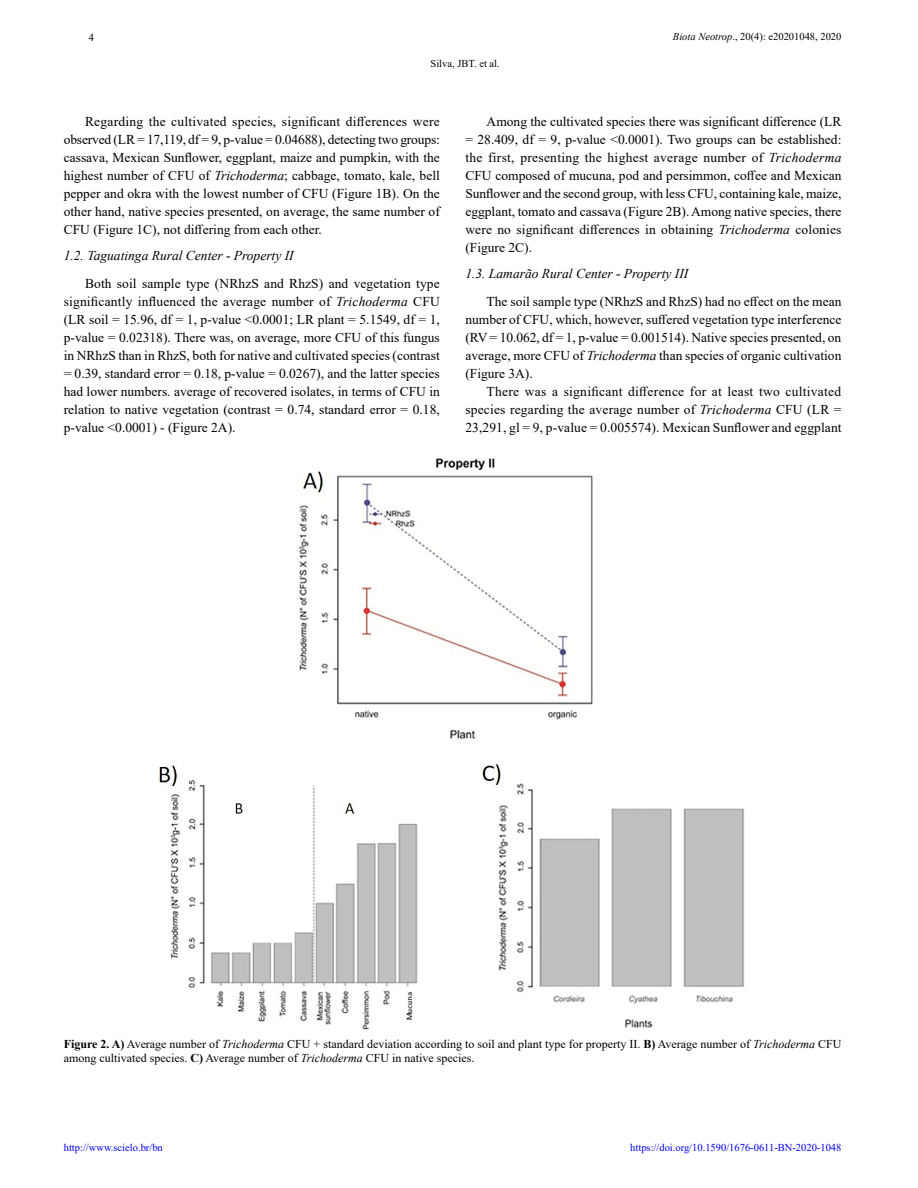
<style>
.page{position:relative;width:918px;height:1188px;background:#fff}
.page>*{position:absolute;margin:0;border:0;box-sizing:border-box;transform-origin:0 0}
.t1{font:13.5px/18px "Times New Roman";color:#000;text-align:justify}
.t2{font:italic 13.5px "Times New Roman";color:#000}
.t3{font:12px/14.4px "Times New Roman";color:#000}
.t4{font:10.5px "Times New Roman";color:#00f}
.t5{font:10.5px "Times New Roman";color:#000}
.s1{font-style:italic}
.s2{font-weight:700}
</style>
<div class="page">
<img style="left:159px;top:458px;width:586px;height:571px">
<p class="t5" style="left:89px;top:31px;width:7px">4</p>
<p class="t5" style="left:431px;top:56px;width:71px">Silva, JBT. et al.</p>
<p class="t5" style="left:673px;top:29px;width:170px"><span class="s1">Biota Neotrop</span>., 20(4): e20201048, 2020</p>
<p class="t1" style="left:64px;top:112px;width:378px;text-indent:21px">Regarding the cultivated species, significant differences were observed (LR = 17,119, df = 9, p-value = 0.04688), detecting two groups: cassava, Mexican Sunflower, eggplant, maize and pumpkin, with the highest number of CFU of <span class="s1">Trichoderma</span>; cabbage, tomato, kale, bell pepper and okra with the lowest number of CFU (Figure 1B). On the other hand, native species presented, on average, the same number of CFU (Figure 1C), not differing from each other.</p>
<p class="t2" style="left:64px;top:247px;width:231px">1.2. Taguatinga Rural Center - Property II</p>
<p class="t1" style="left:64px;top:274px;width:378px;text-indent:21px">Both soil sample type (NRhzS and RhzS) and vegetation type significantly influenced the average number of <span class="s1">Trichoderma</span> CFU (LR soil = 15.96, df = 1, p-value &lt;0.0001; LR plant = 5.1549, df = 1, p-value = 0.02318). There was, on average, more CFU of this fungus in NRhzS than in RhzS, both for native and cultivated species (contrast = 0.39, standard error = 0.18, p-value = 0.0267), and the latter species had lower numbers. average of recovered isolates, in terms of CFU in relation to native vegetation (contrast = 0.74, standard error = 0.18, p-value &lt;0.0001) - (Figure 2A).</p>
<p class="t1" style="left:465px;top:112px;width:378px;text-indent:21px">Among the cultivated species there was significant difference (LR = 28.409, df = 9, p-value &lt;0.0001). Two groups can be established: the first, presenting the highest average number of <span class="s1">Trichoderma </span>CFU composed of mucuna, pod and persimmon, coffee and Mexican Sunflower and the second group, with less CFU, containing kale, maize, eggplant, tomato and cassava (Figure 2B). Among native species, there were no significant differences in obtaining <span class="s1">Trichoderma</span> colonies (Figure 2C).</p>
<p class="t2" style="left:465px;top:265px;width:224px">1.3. Lamarão Rural Center - Property III</p>
<p class="t1" style="left:465px;top:292px;width:378px;text-indent:21px">The soil sample type (NRhzS and RhzS) had no effect on the mean number of CFU, which, however, suffered vegetation type interference (RV = 10.062, df = 1, p-value = 0.001514). Native species presented, on average, more CFU of <span class="s1">Trichoderma</span> than species of organic cultivation (Figure 3A).</p>
<p class="t1" style="left:465px;top:382px;width:378px;text-indent:21px">There was a significant difference for at least two cultivated species regarding the average number of <span class="s1">Trichoderma</span> CFU (LR = 23,291, gl = 9, p-value = 0.005574). Mexican Sunflower and eggplant</p>
<p class="t3" style="left:64px;top:1036px;width:779px"><span class="s2">Figure 2. A)</span> Average number of <span class="s1">Trichoderma</span> CFU + standard deviation according to soil and plant type for property II. <span class="s2">B)</span> Average number of <span class="s1">Trichoderma</span> CFU among cultivated species. <span class="s2">C)</span> Average number of <span class="s1">Trichoderma</span> CFU in native species.</p>
<p class="t4" style="left:64px;top:1140px;width:101px">http://www.scielo.br/bn</p>
<p class="t4" style="left:630px;top:1140px;width:213px">https://doi.org/10.1590/1676-0611-BN-2020-1048</p>
</div>
